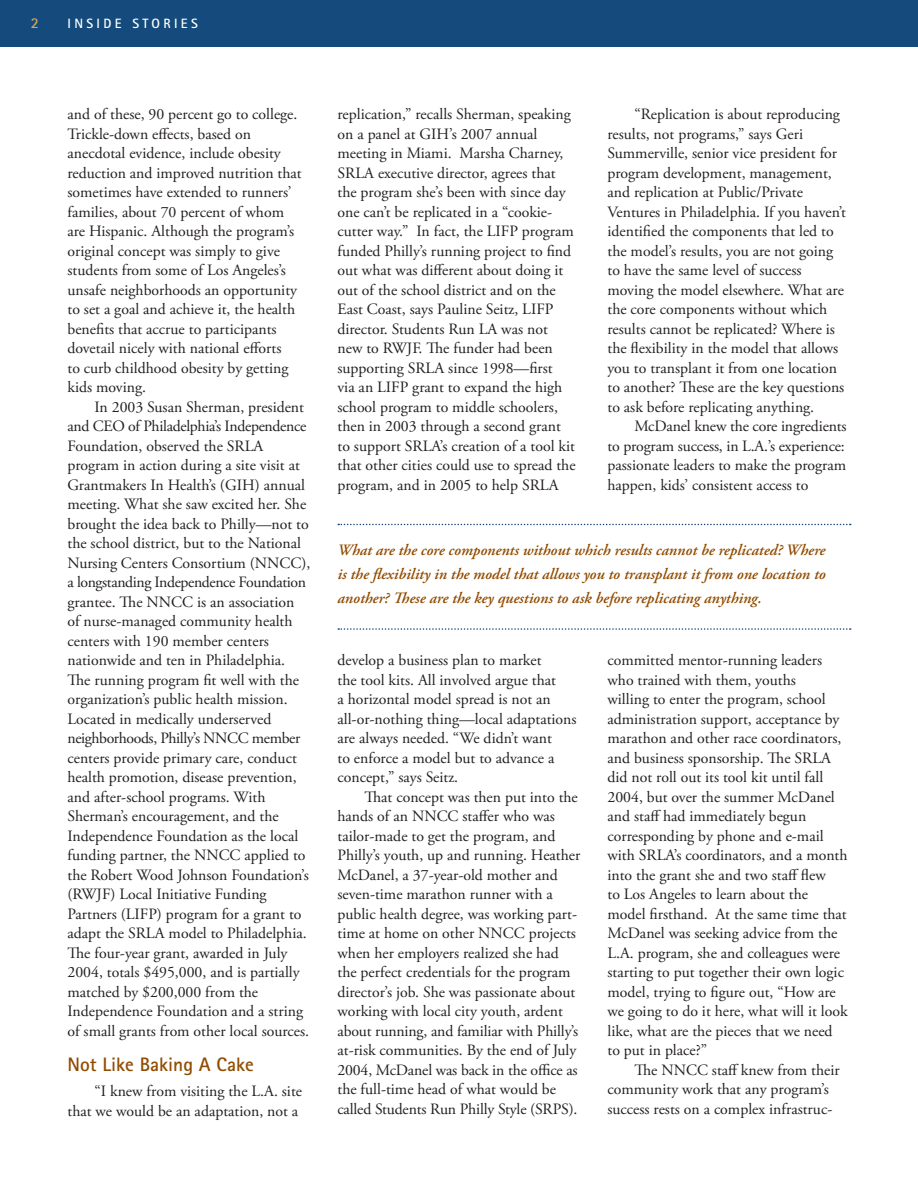
<style>
.page{position:relative;width:918px;height:1188px;background:#fff}
.page>*{position:absolute;margin:0;border:0;box-sizing:border-box;transform-origin:0 0}
.t1{font:700 19.5px "Rotis Sans Serif";color:#914c01}
.t2{font:15.75px/19.5px "Adobe Garamond Pro";color:#231f20}
.t3{font:italic 600 15.75px/24px "Adobe Garamond Pro";color:#914c01;text-align:justify}
.t4{font:700 13.5px "Rotis Sans Serif";letter-spacing:.25em;color:#fff}
</style>
<div class="page">
<div style="left:0;top:0;width:918px;height:47px;background:#144a7c"></div>
<svg style="left:338px;top:524px;width:513px;height:1px"></svg>
<svg style="left:338px;top:628px;width:513px;height:2px"></svg>
<p class="t4" style="left:68px;top:15px;width:56px">INSI DES</p>
<p class="t4" style="left:142px;top:15px;width:20px">TORIES</p>
<p class="t2" style="left:68px;top:105px;width:236px">and of these, 90 percent go to college.<br>Trickle-down effects, based on anecdotal evidence, include obesity reduction and improved nutrition that sometimes have extended to runners’ families, about 70 percent of whom are Hispanic. Although the program’s original concept was simply to give students from some of Los Angeles’s unsafe neighborhoods an opportunity to set a goal and achieve it, the health benefits that accrue to participants dovetail nicely with national efforts<br>to curb childhood obesity by getting kids moving.</p>
<p class="t2" style="left:68px;top:398px;width:244px;text-indent:27px">In 2003 Susan Sherman, president and CEO of Philadelphia’s Independence Foundation, observed the SRLA program in action during a site visit at Grantmakers In Health’s (GIH) annual meeting. What she saw excited her. She brought the idea back to Philly—not to the school district, but to the National Nursing Centers Consortium (NNCC), a longstanding Independence Foundation grantee. The NNCC is an association of nurse-managed community health centers with 190 member centers nationwide and ten in Philadelphia.<br>The running program fit well with the organization’s public health mission.<br>Located in medically underserved neighborhoods, Philly’s NNCC member centers provide primary care, conduct health promotion, disease prevention, and after-school programs. With Sherman’s encouragement, and the Independence Foundation as the local funding partner, the NNCC applied to the Robert Wood Johnson Foundation’s (RWJF) Local Initiative Funding Partners (LIFP) program for a grant to adapt the SRLA model to Philadelphia.<br>The four-year grant, awarded in July 2004, totals $495,000, and is partially matched by $200,000 from the Independence Foundation and a string of small grants from other local sources.</p>
<p class="t1" style="left:68px;top:1052px;width:188px">NOT LIKE BAKING A CAKE</p>
<p class="t2" style="left:68px;top:1082px;width:236px;text-align:right">“I knew from visiting the L.A. site that we would be an adaptation, not a</p>
<p class="t2" style="left:338px;top:105px;width:240px">replication,” recalls Sherman, speaking on a panel at GIH’s 2007 annual meeting in Miami. Marsha Charney, SRLA executive director, agrees that the program she’s been with since day one can’t be replicated in a “cookie&shy;cutter way.” In fact, the LIFP program funded Philly’s running project to find out what was different about doing it out of the school district and on the East Coast, says Pauline Seitz, LIFP director. Students Run LA was not new to RWJF. The funder had been supporting SRLA since 1998—first<br>via an LIFP grant to expand the high school program to middle schoolers, then in 2003 through a second grant to support SRLA’s creation of a tool kit that other cities could use to spread the program, and in 2005 to help SRLA</p>
<p class="t2" style="left:608px;top:105px;width:240px;text-indent:27px">“Replication is about reproducing results, not programs,” says Geri Summerville, senior vice president for program development, management, and replication at Public/Private Ventures in Philadelphia. If you haven’t identified the components that led to the model’s results, you are not going to have the same level of success moving the model elsewhere. What are the core components without which results cannot be replicated? Where is the flexibility in the model that allows you to transplant it from one location to another? These are the key questions to ask before replicating anything.</p>
<p class="t2" style="left:608px;top:417px;width:241px;text-align:justify;text-indent:27px">McDanel knew the core ingredients to program success, in L.A.’s experience: passionate leaders to make the program happen, kids’ consistent access to</p>
<p class="t3" style="left:338px;top:539px;width:490px">What are the core components without which results cannot be replicated? Where is the flexibility in the model that allows you to transplant it from one location to another? These are the key questions to ask before replicating anything.</p>
<p class="t2" style="left:338px;top:651px;width:241px">develop a business plan to market<br>the tool kits. All involved argue that<br>a horizontal model spread is not an all-or-nothing thing—local adaptations are always needed. “We didn’t want<br>to enforce a model but to advance a concept,” says Seitz.</p>
<p class="t2" style="left:338px;top:788px;width:244px;text-indent:27px">That concept was then put into the hands of an NNCC staffer who was tailor-made to get the program, and Philly’s youth, up and running. Heather McDanel, a 37-year-old mother and seven-time marathon runner with a public health degree, was working part&shy;time at home on other NNCC projects when her employers realized she had the perfect credentials for the program director’s job. She was passionate about working with local city youth, ardent about running, and familiar with Philly’s at-risk communities. By the end of July 2004, McDanel was back in the office as the full-time head of what would be called Students Run Philly Style (SRPS).</p>
<p class="t2" style="left:608px;top:651px;width:242px">committed mentor-running leaders who trained with them, youths<br>willing to enter the program, school administration support, acceptance by marathon and other race coordinators, and business sponsorship. The SRLA did not roll out its tool kit until fall 2004, but over the summer McDanel and staff had immediately begun corresponding by phone and e-mail with SRLA’s coordinators, and a month into the grant she and two staff flew<br>to Los Angeles to learn about the model firsthand. At the same time that McDanel was seeking advice from the L.A. program, she and colleagues were starting to put together their own logic model, trying to figure out, “How are we going to do it here, what will it look like, what are the pieces that we need to put in place?”</p>
<p class="t2" style="left:608px;top:1061px;width:234px;text-indent:27px">The NNCC staff knew from their community work that any program’s success rests on a complex infrastruc-</p>
</div>
